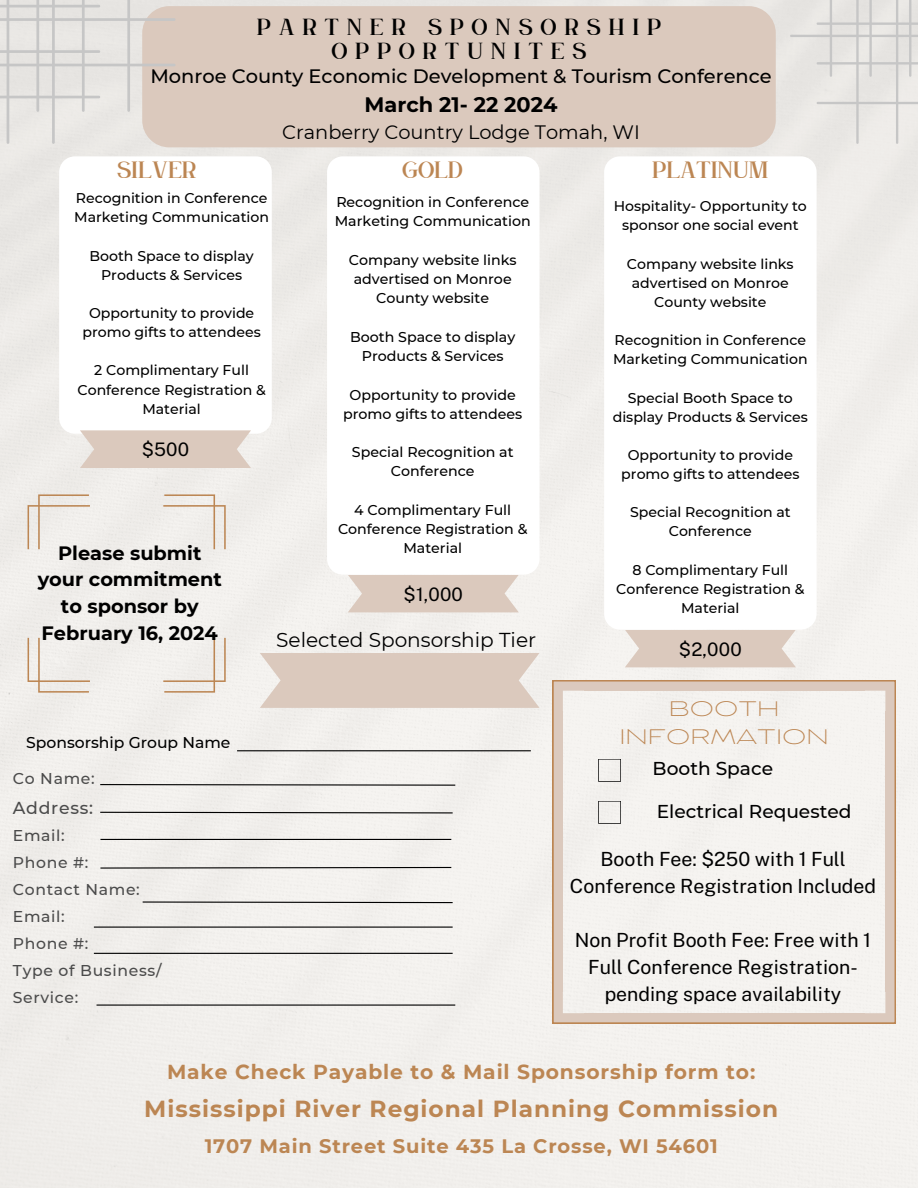
<style>
.page{position:relative;width:918px;height:1188px;background:#f1efec}
.page>*{position:absolute;margin:0;border:0;box-sizing:border-box;transform-origin:0 0}
.t1{font:25.8px "Grown";letter-spacing:.02em;color:#bc8653}
.t2{font:25.35px/23.7px "Grown";letter-spacing:.33em;color:#000;text-align:center}
.t3{font:700 23.25px "Montserrat";letter-spacing:.045em;color:#bc8653}
.t4{font:200 expanded 21px/28.2px "Balgin";color:#bc8653;text-align:center}
.t5{font:700 20.85px "Montserrat";color:#000}
.t6{font:700 20.25px "Montserrat";letter-spacing:.045em;color:#bc8653}
.t7{font:20.1px "Montserrat";color:#000}
.t8{font:19.5px/27px "Public Sans";color:#000;text-align:center}
.t9{font:700 19.5px "Montserrat";letter-spacing:.045em;color:#bc8653}
.t10{font:700 19.35px/26.7px "Montserrat";color:#000;text-align:center}
.t11{font:500 19.35px "Montserrat";color:#000}
.t12{font:19.35px "Montserrat";color:#000}
.t13{font:500 18.6px "Montserrat";color:#000}
.t14{font:18.6px "Public Sans";letter-spacing:.01em;color:#000}
.t15{font:500 17.25px "Montserrat";letter-spacing:.045em;color:#4b4b4b}
.t16{font:500 15.6px "Montserrat";letter-spacing:.045em;color:#4b4b4b}
.t17{font:500 15.6px "Montserrat";color:#000}
.t18{font:500 14.25px/19.2px "Montserrat";color:#000;text-align:center}
.t19{font:500 14.1px/19.2px "Montserrat";color:#000;text-align:center}
</style>
<div class="page">
<svg style="left:59px;top:156px;width:213px;height:278px"></svg>
<svg style="left:80px;top:430px;width:171px;height:38px;background:#ddccc1"></svg>
<svg style="left:327px;top:156px;width:213px;height:419px"></svg>
<svg style="left:348px;top:575px;width:171px;height:37px;background:#ddccc1"></svg>
<div style="left:142px;top:6px;width:634px;height:141px;background:#dbc9bd;border-radius:27px"></div>
<svg style="left:604px;top:156px;width:213px;height:473px"></svg>
<svg style="left:625px;top:630px;width:171px;height:37px;background:#ddccc1"></svg>
<svg style="left:99px;top:783px;width:357px;height:3px"></svg>
<svg style="left:99px;top:811px;width:355px;height:3px"></svg>
<hr style="left:100px;top:839px;width:351px;height:1px;background:#000">
<svg style="left:99px;top:866px;width:353px;height:3px"></svg>
<svg style="left:142px;top:901px;width:312px;height:3px"></svg>
<hr style="left:94px;top:927px;width:359px;height:1px;background:#000">
<hr style="left:94px;top:953px;width:359px;height:1px;background:#000">
<hr style="left:97px;top:1005px;width:358px;height:1px;background:#000">
<svg style="left:553px;top:680px;width:343px;height:343px"></svg>
<svg style="left:598px;top:801px;width:23px;height:23px"></svg>
<div style="left:28px;top:494px;width:198px;height:198px;background:#f0eeeb"></div>
<svg style="left:0;top:0;width:176px;height:144px"></svg>
<svg style="left:790px;top:0;width:128px;height:144px;background:#e4e2e0"></svg>
<svg style="left:598px;top:759px;width:23px;height:23px"></svg>
<hr style="left:237px;top:750px;width:294px;height:1px;background:#000">
<svg style="left:260px;top:653px;width:279px;height:55px;background:#dccbc0"></svg>
<p class="t2" style="left:257px;top:16px;width:405px">PARTNER SPONSORSHIP<br>OPPORTUNITES</p>
<p class="t11" style="left:150px;top:64px;width:623px">Monroe County Economic Development &amp; Tourism Conference</p>
<p class="t5" style="left:365px;top:92px;width:194px">March 21- 22 2024</p>
<p class="t12" style="left:282px;top:120px;width:359px">Cranberry Country Lodge Tomah, WI</p>
<p class="t1" style="left:117px;top:154px;width:80px">SILVER</p>
<p class="t1" style="left:403px;top:154px;width:61px">GOLD</p>
<p class="t19" style="left:74px;top:189px;width:196px;text-align:left">Recognition in Conference<br>Marketing Communication</p>
<h4 class="t19" style="left:90px;top:246px;width:166px">Booth Space to display<br>Products &amp; Services</h4>
<h5 class="t19" style="left:83px;top:303px;width:180px">Opportunity to provide promo gifts to attendees</h5>
<p class="t19" style="left:78px;top:361px;width:190px">2 Complimentary Full<br>Conference Registration &amp;<br>Material</p>
<p class="t18" style="left:335px;top:192px;width:197px;text-align:left">Recognition in Conference<br>Marketing Communication</p>
<p class="t18" style="left:349px;top:250px;width:169px">Company website links advertised on Monroe<br>County website</p>
<h1 class="t18" style="left:350px;top:327px;width:167px">Booth Space to display<br>Products &amp; Services</h1>
<p class="t18" style="left:343px;top:385px;width:181px">Opportunity to provide promo gifts to attendees</p>
<p class="t18" style="left:352px;top:443px;width:163px">Special Recognition at<br>Conference</p>
<p class="t18" style="left:338px;top:500px;width:191px">4 Complimentary Full<br>Conference Registration &amp;<br>Material</p>
<h3 class="t14" style="left:142px;top:439px;width:49px">$500</h3>
<p class="t10" style="left:38px;top:539px;width:186px">Please submit your commitment to sponsor by<br>February 16, 2024</p>
<h3 class="t14" style="left:404px;top:583px;width:61px">$1,000</h3>
<p class="t7" style="left:276px;top:628px;width:262px">Selected Sponsorship Tier</p>
<p class="t17" style="left:26px;top:733px;width:206px">Sponsorship Group Name</p>
<p class="t16" style="left:13px;top:769px;width:83px">Co Name:</p>
<p class="t15" style="left:13px;top:798px;width:82px">Address:</p>
<h1 class="t16" style="left:13px;top:826px;width:53px">Email:</h1>
<h5 class="t16" style="left:13px;top:853px;width:77px">Phone #:</h5>
<p class="t16" style="left:13px;top:880px;width:129px">Contact Name:</p>
<p class="t16" style="left:13px;top:907px;width:53px">Email:</p>
<h1 class="t16" style="left:13px;top:934px;width:77px">Phone #:</h1>
<p class="t16" style="left:13px;top:961px;width:150px">Type of Business/</p>
<p class="t16" style="left:13px;top:988px;width:67px">Service:</p>
<p class="t1" style="left:653px;top:154px;width:117px">PLATINUM</p>
<p class="t19" style="left:614px;top:197px;width:195px">Hospitality- Opportunity to sponsor one social event</p>
<p class="t19" style="left:627px;top:254px;width:168px">Company website links advertised on Monroe<br>County website</p>
<p class="t19" style="left:613px;top:331px;width:196px;text-align:left">Recognition in Conference<br>Marketing Communication</p>
<p class="t19" style="left:613px;top:388px;width:197px">Special Booth Space to display Products &amp; Services</p>
<h1 class="t19" style="left:621px;top:445px;width:180px">Opportunity to provide promo gifts to attendees</h1>
<p class="t19" style="left:630px;top:503px;width:162px">Special Recognition at<br>Conference</p>
<p class="t19" style="left:616px;top:560px;width:190px">8 Complimentary Full<br>Conference Registration &amp;<br>Material</p>
<h3 class="t14" style="left:679px;top:638px;width:64px">$2,000</h3>
<p class="t4" style="left:619px;top:697px;width:211px">BOOTH<br>INFORMATION</p>
<p class="t13" style="left:653px;top:757px;width:122px">Booth Space</p>
<p class="t13" style="left:657px;top:800px;width:196px">Electrical Requested</p>
<p class="t8" style="left:570px;top:846px;width:308px">Booth Fee: $250 with 1 Full<br>Conference Registration Included</p>
<p class="t8" style="left:575px;top:927px;width:298px">Non Profit Booth Fee: Free with 1<br>Full Conference Registration&shy;pending space availability</p>
<p class="t6" style="left:167px;top:1059px;width:590px">Make Check Payable to &amp; Mail Sponsorship form to:</p>
<p class="t3" style="left:144px;top:1094px;width:635px">Mississippi River Regional Planning Commission</p>
<p class="t9" style="left:205px;top:1134px;width:515px">1707 Main Street Suite 435 La Crosse, WI 54601</p>
</div>
